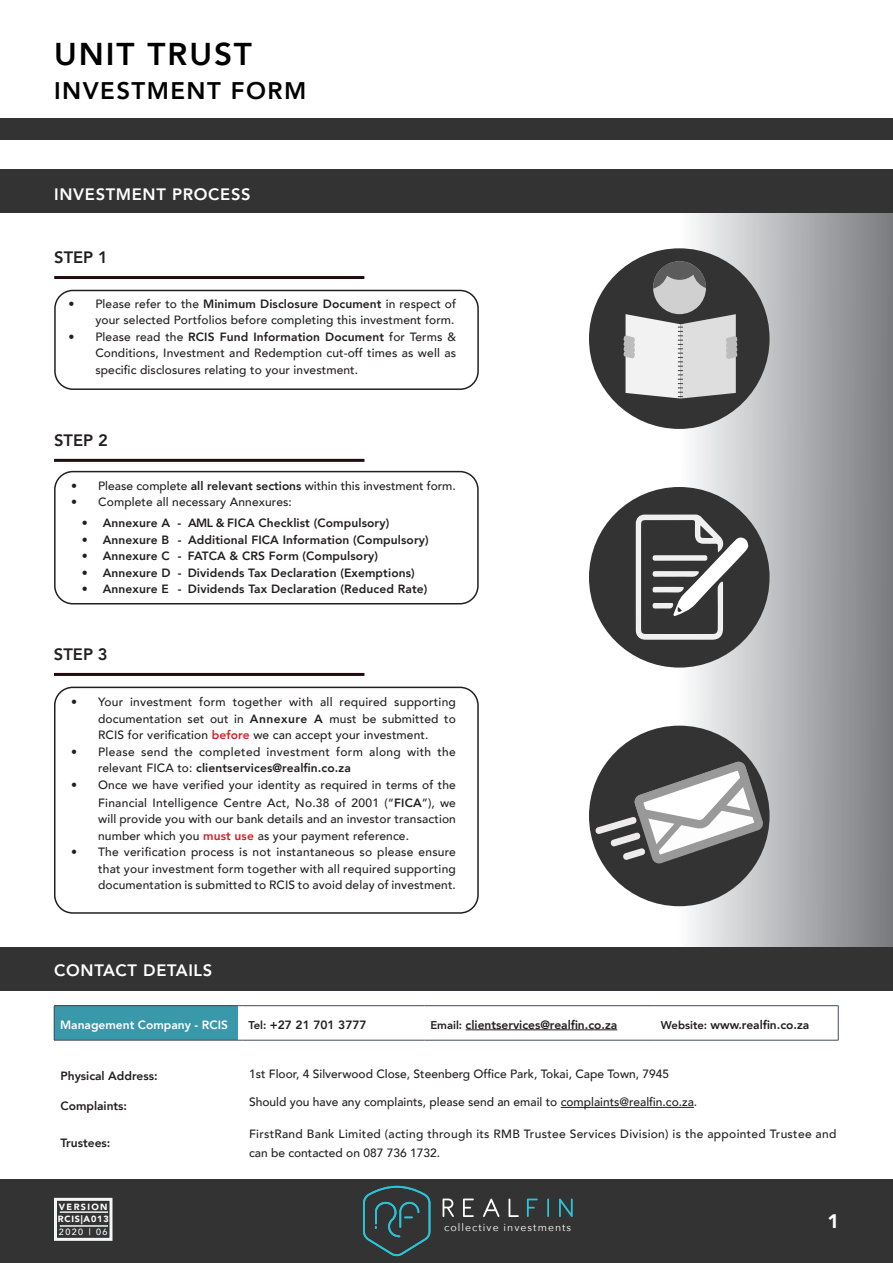
<style>
.page{position:relative;width:893px;height:1263px;background:#fff}
.page>*{position:absolute;margin:0;border:0;box-sizing:border-box;transform-origin:0 0}
.t1{font:800 31.5px "Avenir";letter-spacing:.06em;color:#000}
.t2{font:800 24px "Avenir";letter-spacing:.06em;color:#000}
.t3{font:900 19.5px "Avenir";color:#fff}
.t4{font:800 16.5px "Avenir";letter-spacing:.04em;color:#fff}
.t5{font:800 16.5px "Avenir";color:#231f20}
.t6{font:500 12px/16.5px "Avenir";letter-spacing:.01em;color:#231f20;text-align:justify}
.t7{font:800 12px "Avenir";letter-spacing:.01em;color:#231f20}
.t8{font:500 12px/16.5px "Avenir";letter-spacing:.03em;color:#231f20}
.t9{font:800 12px "Avenir";color:#fff}
.t10{font:10.5px "Avenir Next";letter-spacing:.1em;color:#fff}
.t11{font:900 9px/12px "Avenir";letter-spacing:.12em;color:#fff}
.t12{font:500 9px "Avenir";letter-spacing:.16em;color:#fff}
.s1{font-weight:800}
.s2{font-weight:800;color:#d1232a}
.s3{font-size:11.25px}
</style>
<div class="page">
<svg style="left:589px;top:213px;width:304px;height:734px"></svg>
<div style="left:0;top:1179px;width:893px;height:84px;background:#323332"></div>
<svg style="left:363px;top:1186px;width:67px;height:70px"></svg>
<svg style="left:443px;top:1198px;width:11px;height:19px"></svg>
<svg style="left:463px;top:1198px;width:11px;height:19px"></svg>
<svg style="left:483px;top:1198px;width:16px;height:19px"></svg>
<svg style="left:509px;top:1198px;width:10px;height:19px"></svg>
<svg style="left:527px;top:1198px;width:11px;height:19px"></svg>
<svg style="left:547px;top:1198px;width:2px;height:19px"></svg>
<svg style="left:559px;top:1198px;width:14px;height:19px"></svg>
<div style="left:54px;top:1198px;width:58px;height:43px;border:3px solid #f4f5f6"></div>
<hr style="left:60px;top:1225px;width:48px;height:2px;background:#f4f5f6">
<hr style="left:60px;top:1211px;width:48px;height:2px;background:#f4f5f6">
<div style="left:0;top:119px;width:893px;height:21px;background:#323332"></div>
<div style="left:0;top:947px;width:893px;height:43px;background:#323332"></div>
<hr style="left:561px;top:1107px;width:133px;height:1px;background:#231f20">
<div style="left:54px;top:1006px;width:184px;height:34px;background:#3a98ab"></div>
<hr style="left:54px;top:1005px;width:184px;height:1px;background:#43485a">
<hr style="left:54px;top:1006px;width:1px;height:34px;background:#43485a">
<hr style="left:243px;top:1005px;width:181px;height:1px;background:#43485a">
<hr style="left:424px;top:1005px;width:231px;height:1px;background:#43485a">
<hr style="left:655px;top:1005px;width:183px;height:1px;background:#43485a">
<hr style="left:838px;top:1006px;width:1px;height:34px;background:#43485a">
<hr style="left:54px;top:1040px;width:184px;height:1px;background:#43485a">
<hr style="left:243px;top:1040px;width:181px;height:1px;background:#43485a">
<hr style="left:424px;top:1040px;width:231px;height:1px;background:#43485a">
<hr style="left:655px;top:1040px;width:183px;height:1px;background:#43485a">
<hr style="left:466px;top:1029px;width:151px;height:1px;background:#231f20">
<div style="left:54px;top:290px;width:425px;height:100px;border:2px solid #231f20;border-radius:18px"></div>
<div style="left:0;top:170px;width:893px;height:43px;background:#323332"></div>
<hr style="left:54px;top:276px;width:310px;height:3px;background:#210b0d">
<div style="left:54px;top:471px;width:425px;height:133px;border:2px solid #231f20;border-radius:18px"></div>
<div style="left:54px;top:687px;width:425px;height:227px;border:2px solid #231f20;border-radius:18px"></div>
<hr style="left:54px;top:673px;width:310px;height:3px;background:#210b0d">
<hr style="left:54px;top:459px;width:310px;height:3px;background:#210b0d">
<div style="left:589px;top:248px;width:181px;height:181px;background:#323332;border-radius:50%"></div>
<svg style="left:623px;top:261px;width:115px;height:138px"></svg>
<div style="left:589px;top:487px;width:181px;height:180px;background:#323332;border-radius:50%"></div>
<svg style="left:636px;top:514px;width:112px;height:126px"></svg>
<div style="left:589px;top:726px;width:181px;height:180px;background:#323332;border-radius:50%"></div>
<svg style="left:594px;top:755px;width:176px;height:115px"></svg>
<h1 class="t1" style="left:54px;top:29px;width:199px">UNIT TRUST</h1>
<h2 class="t2" style="left:54px;top:72px;width:254px">INVESTMENT FORM</h2>
<h3 class="t4" style="left:54px;top:181px;width:198px">INVESTMENT PROCESS</h3>
<h3 class="t5" style="left:54px;top:245px;width:55px">STEP 1</h3>
<p class="t6" style="left:68px;top:294px;width:389px;text-align:right">• Please refer to the <span class="s1">Minimum Disclosure Document</span> in respect of your selected Portfolios before completing this investment form.</p>
<p class="t6" style="left:95px;top:327px;width:362px;text-indent:-27px">• Please read the <span class="s1">RCIS Fund Information Document</span> for Terms &amp; Conditions, Investment and Redemption cut-off times as well as specific disclosures relating to your investment.</p>
<h3 class="t5" style="left:54px;top:428px;width:55px">STEP 2</h3>
<p class="t6" style="left:71px;top:476px;width:386px">• Please complete <span class="s1">all relevant sections</span> within this investment form.</p>
<p class="t6" style="left:71px;top:493px;width:222px">• Complete all necessary Annexures:</p>
<p class="t7" style="left:82px;top:513px;width:309px">• Annexure A - AML &amp; FICA Checklist (Compulsory)</p>
<p class="t7" style="left:82px;top:530px;width:349px">• Annexure B - Additional FICA Information (Compulsory)</p>
<p class="t7" style="left:82px;top:546px;width:298px">• Annexure C - FATCA &amp; CRS Form (Compulsory)</p>
<p class="t7" style="left:82px;top:563px;width:335px">• Annexure D - Dividends Tax Declaration (Exemptions)</p>
<p class="t7" style="left:82px;top:579px;width:347px">• Annexure E - Dividends Tax Declaration (Reduced Rate)</p>
<h3 class="t5" style="left:54px;top:642px;width:55px">STEP 3</h3>
<p class="t6" style="left:98px;top:693px;width:359px;text-indent:-27px">• Your investment form together with all required supporting documentation set out in <span class="s1">Annexure A</span> must be submitted to RCIS for verification <span class="s2">before</span> we can accept your investment.</p>
<p class="t8" style="left:98px;top:742px;width:359px;text-indent:-27px">• Please send the completed investment form along with the relevant FICA to: <span class="s1">clientservices@realfin.co.za</span></p>
<p class="t6" style="left:71px;top:775px;width:386px;line-height:18px;text-align:right">• Once we have verified your identity as required in terms of the<br>Financial Intelligence Centre Act, No.38 of 2001 (“<span class="s1">FICA</span>”), we</p>
<p class="t6" style="left:98px;top:810px;width:359px">will provide you with our bank details and an investor transaction number which you <span class="s2">must use</span> as your payment reference.</p>
<p class="t6" style="left:98px;top:843px;width:359px;text-indent:-27px">• The verification process is not instantaneous so please ensure that your investment form together with all required supporting documentation is submitted to RCIS to avoid delay of investment.</p>
<h3 class="t4" style="left:54px;top:958px;width:160px">CONTACT DETAILS</h3>
<p class="t9" style="left:60px;top:1015px;width:169px">Management Company - RCIS</p>
<p class="t7" style="left:249px;top:1015px;width:120px"><span class="s3">Tel:</span> +27 21 701 3777</p>
<p class="t7" style="left:430px;top:1015px;width:188px"><span class="s3">Email:</span> clientservices@realfin.co.za</p>
<p class="t7" style="left:661px;top:1015px;width:150px"><span class="s3">Website:</span> www.realfin.co.za</p>
<p class="t7" style="left:60px;top:1067px;width:99px">Physical Address:</p>
<p class="t6" style="left:249px;top:1065px;width:422px">1st Floor, 4 Silverwood Close, Steenberg Office Park, Tokai, Cape Town, 7945</p>
<p class="t7" style="left:60px;top:1096px;width:68px">Complaints:</p>
<p class="t6" style="left:249px;top:1093px;width:450px">Should you have any complaints, please send an email to complaints@realfin.co.za.</p>
<p class="t7" style="left:60px;top:1134px;width:51px">Trustees:</p>
<p class="t6" style="left:249px;top:1123px;width:589px;line-height:19.5px">FirstRand Bank Limited (acting through its RMB Trustee Services Division) is the appointed Trustee and can be contacted on 087 736 1732.</p>
<p class="t11" style="left:58px;top:1200px;width:52px">VERSION<br>RCIS|A013</p>
<p class="t12" style="left:59px;top:1224px;width:50px">2020 | 06</p>
<p class="t10" style="left:444px;top:1219px;width:129px">collective investments</p>
<h3 class="t3" style="left:827px;top:1205px;width:13px">1</h3>
</div>
